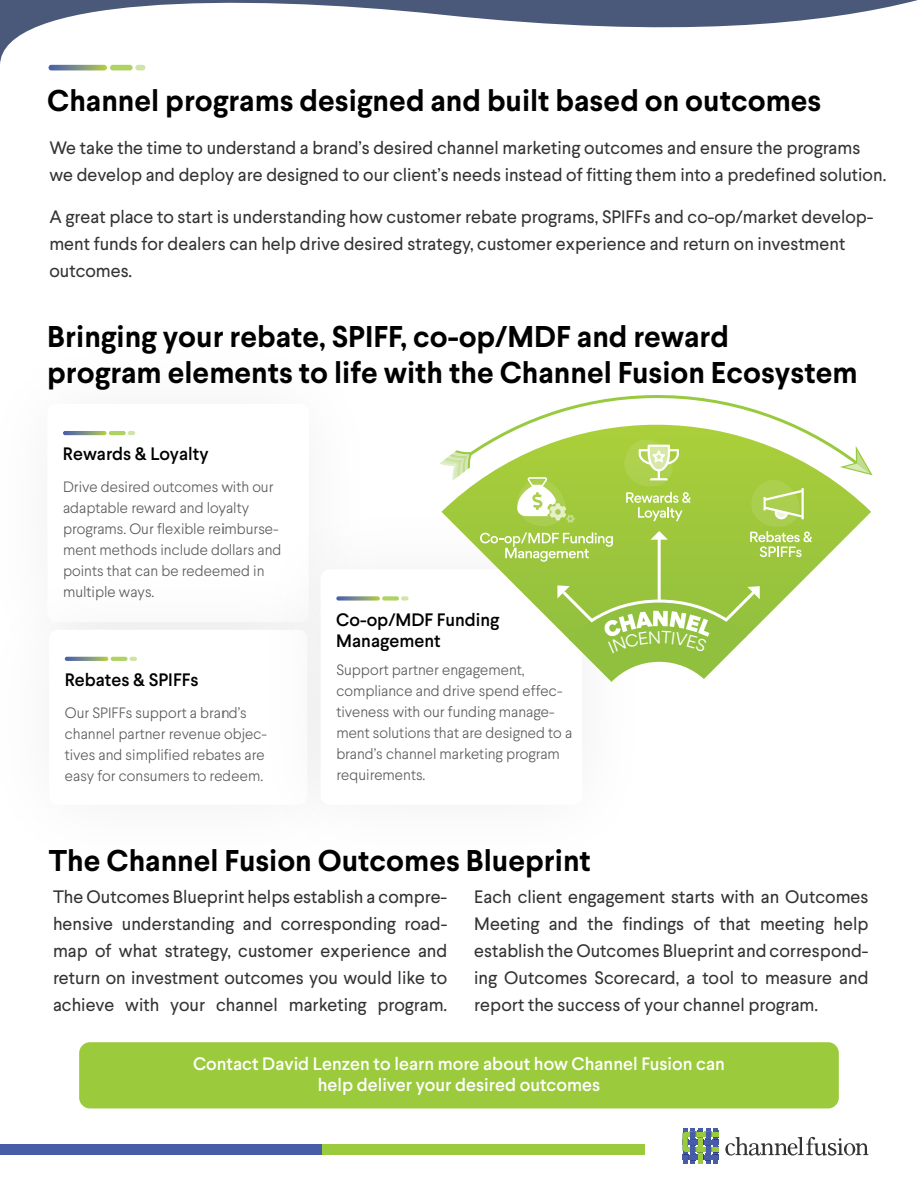
<style>
.page{position:relative;width:918px;height:1188px;background:#fff}
.page>*{position:absolute;margin:0;border:0;box-sizing:border-box;transform-origin:0 0}
.t1{font:700 30px/36px "Larsseit";color:#000}
.t2{font:18px/27px "Larsseit";color:#333}
.t3{font:500 18px/21px "Larsseit";color:#fff;text-align:center}
.t4{font:500 18px/21.6px "Larsseit";color:#000}
.t5{font:300 15px/21px "Larsseit";color:#333}
</style>
<div class="page">
<svg style="left:0;top:0;width:918px;height:66px"></svg>
<svg style="left:49px;top:65px;width:58px;height:5px"></svg>
<div style="left:110px;top:65px;width:23px;height:5px;background:#afd361;border-radius:3px"></div>
<div style="left:135px;top:65px;width:10px;height:5px;background:#d1e3a6;border-radius:3px"></div>
<div style="left:0;top:1144px;width:322px;height:11px;background:#475da8"></div>
<div style="left:322px;top:1144px;width:322px;height:11px;background:#9bcb3c"></div>
<svg style="left:725px;top:1137px;width:144px;height:19px"></svg>
<hr style="left:683px;top:1128px;width:4px;height:36px;background:#475da8">
<hr style="left:714px;top:1128px;width:4px;height:36px;background:#475da8">
<div style="left:698px;top:1128px;width:5px;height:36px;background:#475da8"></div>
<div style="left:698px;top:1134px;width:5px;height:30px;background:#9bcb3c"></div>
<div style="left:690px;top:1128px;width:5px;height:36px;background:#475da8"></div>
<div style="left:706px;top:1128px;width:5px;height:36px;background:#475da8"></div>
<svg style="left:683px;top:1131px;width:35px;height:30px"></svg>
<svg style="left:63px;top:431px;width:44px;height:4px"></svg>
<hr style="left:109px;top:431px;width:17px;height:4px;background:#afd361;border-radius:2px">
<svg style="left:128px;top:431px;width:7px;height:4px"></svg>
<svg style="left:65px;top:657px;width:43px;height:4px"></svg>
<hr style="left:111px;top:657px;width:16px;height:4px;background:#afd361;border-radius:2px">
<svg style="left:130px;top:657px;width:7px;height:4px"></svg>
<div style="left:321px;top:569px;width:261px;height:236px;background:#fff;border-radius:9px"></div>
<svg style="left:336px;top:596px;width:44px;height:5px"></svg>
<div style="left:382px;top:596px;width:17px;height:5px;background:#afd361;border-radius:2px"></div>
<div style="left:401px;top:596px;width:8px;height:5px;background:#d1e3a6;border-radius:2px"></div>
<div style="left:80px;top:1043px;width:758px;height:65px;background:#9bcb3c;border-radius:10px"></div>
<div style="left:79px;top:1042px;width:760px;height:66px;border:2px solid #9bcb3c;border-radius:10px"></div>
<svg style="left:491px;top:562px;width:330px;height:66px"></svg>
<hr style="left:658px;top:538px;width:3px;height:63px;background:#fff">
<svg style="left:440px;top:395px;width:433px;height:167px"></svg>
<svg style="left:557px;top:585px;width:203px;height:97px"></svg>
<h1 class="t1" style="left:47px;top:83px;width:776px">Channel programs designed and built based on outcomes</h1>
<p class="t2" style="left:49px;top:134px;width:838px">We take the time to understand a brand’s desired channel marketing outcomes and ensure the programs we develop and deploy are designed to our client’s needs instead of fitting them into a predefined solution.</p>
<p class="t2" style="left:49px;top:203px;width:826px">A great place to start is understanding how customer rebate programs, SPIFFs and co-op/market develop&shy;ment funds for dealers can help drive desired strategy, customer experience and return on investment outcomes.</p>
<h1 class="t1" style="left:47px;top:319px;width:812px">Bringing your rebate, SPIFF, co-op/MDF and reward<br>program elements to life with the Channel Fusion Ecosystem</h1>
<p class="t4" style="left:63px;top:443px;width:147px">Rewards &amp; Loyalty</p>
<p class="t5" style="left:63px;top:476px;width:220px">Drive desired outcomes with our adaptable reward and loyalty programs. Our flexible reimburse&shy;ment methods include dollars and points that can be redeemed in multiple ways.</p>
<p class="t4" style="left:65px;top:669px;width:135px">Rebates &amp; SPIFFs</p>
<p class="t5" style="left:65px;top:702px;width:204px">Our SPIFFs support a brand’s channel partner revenue objec&shy;tives and simplified rebates are easy for consumers to redeem.</p>
<p class="t4" style="left:336px;top:609px;width:164px">Co-op/MDF Funding<br>Management</p>
<p class="t5" style="left:336px;top:659px;width:237px">Support partner engagement, compliance and drive spend effec&shy;tiveness with our funding manage&shy;ment solutions that are designed to a brand’s channel marketing program requirements.</p>
<h1 class="t1" style="left:49px;top:842px;width:544px">The Channel Fusion Outcomes Blueprint</h1>
<p class="t2" style="left:53px;top:883px;width:396px;text-align:justify">The Outcomes Blueprint helps establish a compre&shy;hensive understanding and corresponding road&shy;map of what strategy, customer experience and return on investment outcomes you would like to achieve with your channel marketing program.</p>
<p class="t2" style="left:474px;top:883px;width:396px;text-align:justify">Each client engagement starts with an Outcomes Meeting and the findings of that meeting help establish the Outcomes Blueprint and correspond&shy;ing Outcomes Scorecard, a tool to measure and report the success of your channel program.</p>
<p class="t3" style="left:193px;top:1054px;width:533px">Contact David Lenzen to learn more about how Channel Fusion can help deliver your desired outcomes</p>
</div>
